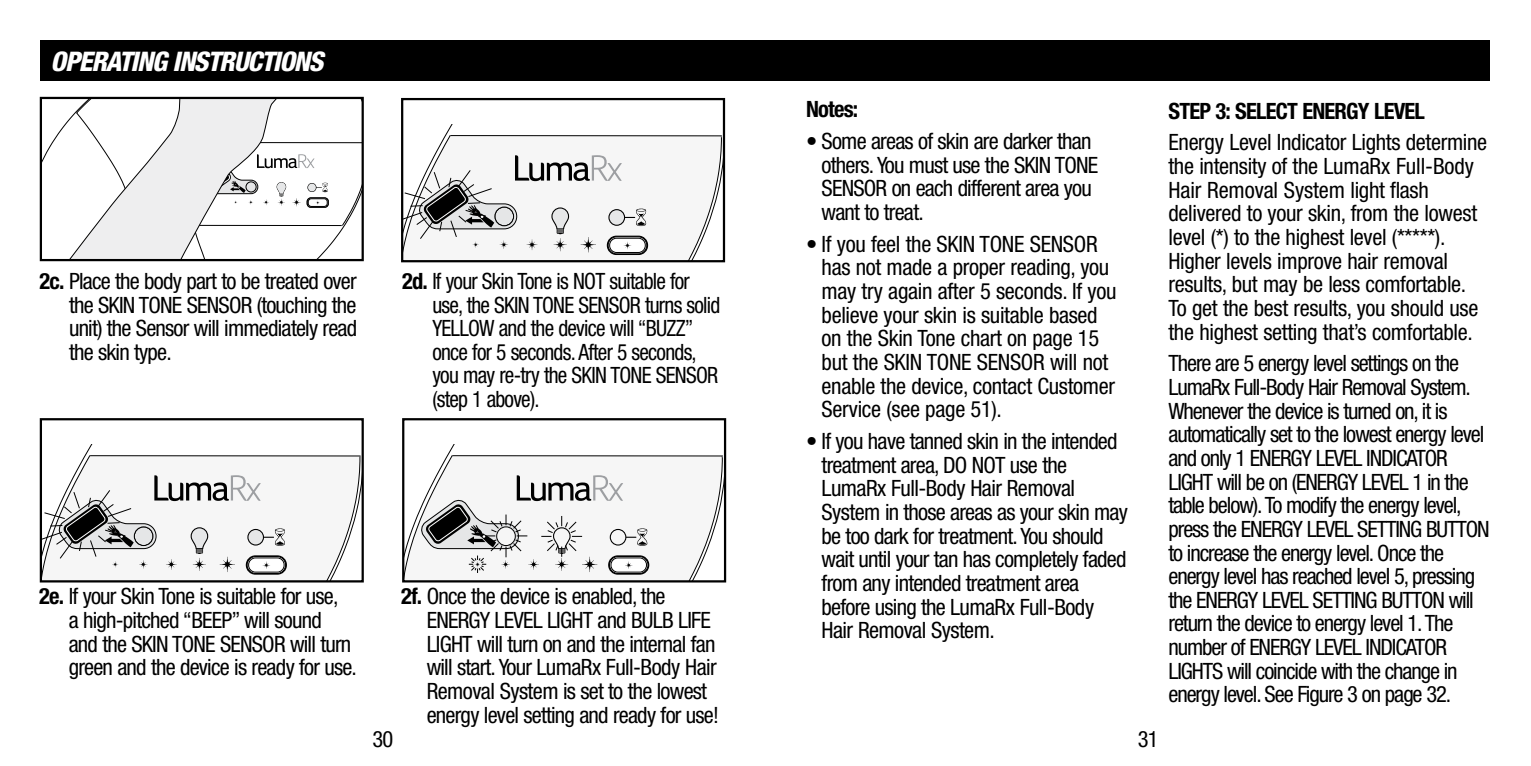
<style>
.page{position:relative;width:1531px;height:766px;background:#fff}
.page>*{position:absolute;margin:0;border:0;box-sizing:border-box;transform-origin:0 0}
.t1{font:italic 800 condensed 27px "Helvetica Neue LT Std";letter-spacing:-.04em;color:#fff}
.t2{font:condensed 22.5px/23.6px "Helvetica Neue LT Std";letter-spacing:-.035em;color:#000}
.t3{font:condensed 22.5px/23.6px "Helvetica Neue LT Std";letter-spacing:-.015em;color:#000}
.t4{font:condensed 22.5px/23.6px "Helvetica Neue LT Std";letter-spacing:-.035em;color:#000;scale:.95 1}
.t5{font:700 condensed 22.5px "Helvetica Neue LT Std";letter-spacing:-.035em;color:#000}
.s1{font-weight:700}
</style>
<div class="page">
<svg style="left:43px;top:100px;width:318px;height:158px"></svg>
<div style="left:40px;top:97px;width:324px;height:164px;border:2px solid #000"></div>
<svg style="left:404px;top:124px;width:318px;height:135px"></svg>
<div style="left:401px;top:98px;width:324px;height:164px;border:2px solid #000"></div>
<svg style="left:405px;top:444px;width:318px;height:135px"></svg>
<div style="left:402px;top:418px;width:324px;height:164px;border:2px solid #000"></div>
<svg style="left:43px;top:444px;width:318px;height:135px"></svg>
<div style="left:40px;top:418px;width:324px;height:164px;border:2px solid #000"></div>
<div style="left:40px;top:40px;width:1450px;height:41px;background:#000"></div>
<p class="t1" style="left:51px;top:44px;width:274px">OPERATING INSTRUCTIONS</p>
<p class="t2" style="left:69px;top:269px;width:290px;text-align:justify;text-indent:-29px"><span class="s1">2c.</span> Place the body part to be treated over the SKIN TONE SENSOR (touching the unit) the Sensor will immediately read the skin type.</p>
<p class="t2" style="left:69px;top:584px;width:290px;text-indent:-29px"><span class="s1">2e.</span> If your Skin Tone is suitable for use,<br>a high-pitched “BEEP” will sound<br>and the SKIN TONE SENSOR will turn green and the device is ready for use.</p>
<p class="t4" style="left:432px;top:269px;width:305px;text-indent:-30px"><span class="s1">2d.</span> If your Skin Tone is NOT suitable for use, the SKIN TONE SENSOR turns solid<br>YELLOW and the device will “BUZZ” once for 5 seconds. After 5 seconds, you may re-try the SKIN TONE SENSOR (step 1 above).</p>
<p class="t2" style="left:427px;top:584px;width:294px;text-indent:-26px"><span class="s1">2f.</span> Once the device is enabled, the ENERGY LEVEL LIGHT and BULB LIFE LIGHT will turn on and the internal fan will start. Your LumaRx Full-Body Hair Removal System is set to the lowest energy level setting and ready for use!</p>
<p class="t5" style="left:806px;top:96px;width:54px">Notes:</p>
<p class="t2" style="left:821px;top:129px;width:278px;text-indent:-16px">• Some areas of skin are darker than others. You must use the SKIN TONE<br>SENSOR on each different area you want to treat.</p>
<p class="t3" style="left:821px;top:232px;width:296px;text-indent:-16px">• If you feel the SKIN TONE SENSOR has not made a proper reading, you may try again after 5 seconds. If you believe your skin is suitable based on the Skin Tone chart on page 15 but the SKIN TONE SENSOR will not enable the device, contact Customer<br>Service (see page 51).</p>
<p class="t2" style="left:821px;top:429px;width:308px;text-indent:-16px">• If you have tanned skin in the intended treatment area, DO NOT use the LumaRx Full-Body Hair Removal System in those areas as your skin may be too dark for treatment. You should wait until your tan has completely faded from any intended treatment area before using the LumaRx Full-Body Hair Removal System.</p>
<p class="t2" style="left:372px;top:726px;width:22px">30</p>
<p class="t2" style="left:1138px;top:726px;width:22px">31</p>
<p class="t5" style="left:1168px;top:97px;width:258px">STEP 3: SELECT ENERGY LEVEL</p>
<p class="t3" style="left:1168px;top:130px;width:320px">Energy Level Indicator Lights determine the intensity of the LumaRx Full-Body Hair Removal System light flash delivered to your skin, from the lowest level (*) to the highest level (*****).<br>Higher levels improve hair removal results, but may be less comfortable.<br>To get the best results, you should use the highest setting that’s comfortable.</p>
<p class="t2" style="left:1168px;top:351px;width:323px">There are 5 energy level settings on the LumaRx Full-Body Hair Removal System.<br>Whenever the device is turned on, it is automatically set to the lowest energy level and only 1 ENERGY LEVEL INDICATOR LIGHT will be on (ENERGY LEVEL 1 in the table below). To modify the energy level, press the ENERGY LEVEL SETTING BUTTON to increase the energy level. Once the energy level has reached level 5, pressing the ENERGY LEVEL SETTING BUTTON will return the device to energy level 1. The number of ENERGY LEVEL INDICATOR LIGHTS will coincide with the change in energy level. See Figure 3 on page 32.</p>
</div>
